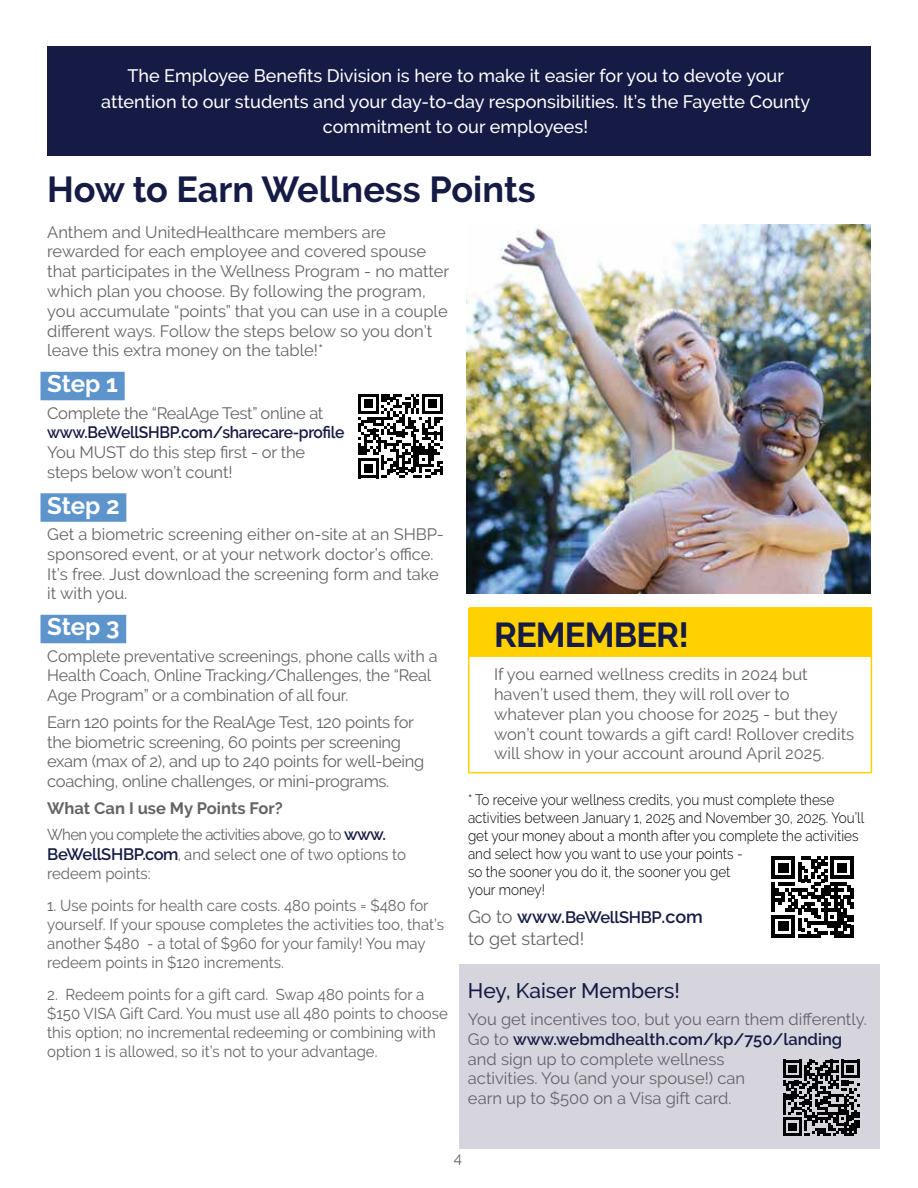
<style>
.page{position:relative;width:918px;height:1188px;background:#fff}
.page>*{position:absolute;margin:0;border:0;box-sizing:border-box;transform-origin:0 0}
.t1{font:700 36px "Raleway";color:#151b44}
.t2{font:700 34.5px "Raleway";letter-spacing:-.025em;color:#151b44}
.t3{font:700 24px "Raleway";letter-spacing:-.005em;color:#fff}
.t4{font:500 21px "Raleway";color:#151b44}
.t5{font:500 18px/25.5px "Raleway";color:#fff;text-align:center}
.t6{font:18px "Raleway";color:#636466}
.t7{font:16.5px/19.8px "Raleway";color:#636466}
.t8{font:16.5px/19.8px "Raleway";letter-spacing:-.02em;color:#636466}
.t9{font:600 16.5px "Raleway";letter-spacing:-.02em;color:#151b44;scale:.95 1}
.t10{font:700 16.5px "Raleway";color:#636466}
.t11{font:600 16.5px "Raleway";letter-spacing:-.02em;color:#151b44}
.t12{font:15.75px/18.9px "Raleway";color:#636466;scale:.95 1}
.t13{font:15.75px/19.4px "Raleway";letter-spacing:-.035em;color:#636466;scale:.95 1}
.t14{font:300 15px/18px "Raleway";color:#000;scale:.9 1}
.t15{font:15px "Raleway";color:#636466}
.s1{font-weight:600;font-size:16.5px;color:#151b44}
.s2{font-weight:400;font-size:18px;color:#636466}
.s3{font-size:18px}
.s4{font-weight:600;color:#151b44}
</style>
<div class="page">
<div style="left:459px;top:964px;width:420px;height:185px;background:#d6d4dc"></div>
<div style="left:47px;top:46px;width:824px;height:110px;background:#151b44"></div>
<div style="left:40px;top:372px;width:85px;height:28px;background:#5d94cc"></div>
<div style="left:40px;top:493px;width:86px;height:29px;background:#5d94cc"></div>
<div style="left:40px;top:615px;width:86px;height:28px;background:#5d94cc"></div>
<div style="left:468px;top:608px;width:404px;height:165px;background:#fff;border:2px solid #ffd100"></div>
<div style="left:469px;top:608px;width:402px;height:49px;background:#ffd100"></div>
<svg style="left:772px;top:856px;width:82px;height:82px"></svg>
<img style="left:467px;top:224px;width:404px;height:370px">
<svg style="left:358px;top:394px;width:85px;height:84px"></svg>
<svg style="left:783px;top:1060px;width:77px;height:76px"></svg>
<p class="t5" style="left:101px;top:63px;width:711px">The Employee Benefits Division is here to make it easier for you to devote your attention to our students and your day-to-day responsibilities. It’s the Fayette County commitment to our employees!</p>
<h1 class="t1" style="left:47px;top:169px;width:490px">How to Earn Wellness Points</h1>
<p class="t7" style="left:47px;top:222px;width:404px">Anthem and UnitedHealthcare members are rewarded for each employee and covered spouse that participates in the Wellness Program - no matter which plan you choose. By following the program, you accumulate “points” that you can use in a couple different ways. Follow the steps below so you don’t leave this extra money on the table!*</p>
<h3 class="t3" style="left:47px;top:370px;width:72px">Step 1</h3>
<p class="t8" style="left:47px;top:403px;width:278px">Complete the “RealAge Test” online at</p>
<p class="t9" style="left:47px;top:423px;width:315px">www.BeWellSHBP.com/sharecare-profile</p>
<p class="t7" style="left:47px;top:442px;width:260px">You MUST do this step first - or the steps below won’t count!</p>
<h3 class="t3" style="left:47px;top:491px;width:74px">Step 2</h3>
<p class="t7" style="left:47px;top:524px;width:398px">Get a biometric screening either on-site at an SHBP&shy;sponsored event, or at your network doctor’s office.<br>It’s free. Just download the screening form and take it with you.</p>
<h3 class="t3" style="left:47px;top:613px;width:74px">Step 3</h3>
<p class="t7" style="left:47px;top:646px;width:392px">Complete preventative screenings, phone calls with a<br>Health Coach, Online Tracking/Challenges, the “Real<br>Age Program” or a combination of all four.</p>
<p class="t8" style="left:47px;top:712px;width:378px">Earn 120 points for the RealAge Test, 120 points for the biometric screening, 60 points per screening exam (max of 2), and up to 240 points for well-being coaching, online challenges, or mini-programs.</p>
<p class="t10" style="left:47px;top:798px;width:237px">What Can I use My Points For?</p>
<p class="t13" style="left:47px;top:825px;width:379px">When you complete the activities above, go to <span class="s1">www.<br>BeWellSHBP.com</span>, and select one of two options to redeem points:</p>
<p class="t12" style="left:47px;top:896px;width:419px">1. Use points for health care costs. 480 points = $480 for yourself. If your spouse completes the activities too, that’s another $480 - a total of $960 for your family! You may redeem points in $120 increments.</p>
<p class="t12" style="left:47px;top:985px;width:423px">2. Redeem points for a gift card. Swap 480 points for a $150 VISA Gift Card. You must use all 480 points to choose this option; no incremental redeeming or combining with option 1 is allowed, so it’s not to your advantage.</p>
<h2 class="t2" style="left:494px;top:615px;width:196px">REMEMBER!</h2>
<p class="t7" style="left:494px;top:664px;width:362px">If you earned wellness credits in 2024 but haven’t used them, they will roll over to whatever plan you choose for 2025 - but they won’t count towards a gift card! Rollover credits will show in your account around April 2025.</p>
<p class="t14" style="left:468px;top:791px;width:442px">* To receive your wellness credits, you must complete these activities between January 1, 2025 and November 30, 2025. You’ll get your money about a month after you complete the activities and select how you want to use your points -<br>so the sooner you do it, the sooner you get<br>your money!</p>
<p class="t11" style="left:468px;top:908px;width:236px"><span class="s2">Go to</span> <span class="s3">www.</span>BeWellSHBP<span class="s3">.com</span></p>
<p class="t6" style="left:468px;top:928px;width:118px">to get started!</p>
<p class="t4" style="left:468px;top:979px;width:214px">Hey, Kaiser Members!</p>
<p class="t7" style="left:468px;top:1009px;width:401px">You get incentives too, but you earn them differently.<br>Go to <span class="s4">www.webmdhealth.com/kp/750/landing </span>and sign up to complete wellness<br>activities. You (and your spouse!) can<br>earn up to $500 on a Visa gift card.</p>
<p class="t15" style="left:454px;top:1149px;width:10px">4</p>
</div>
